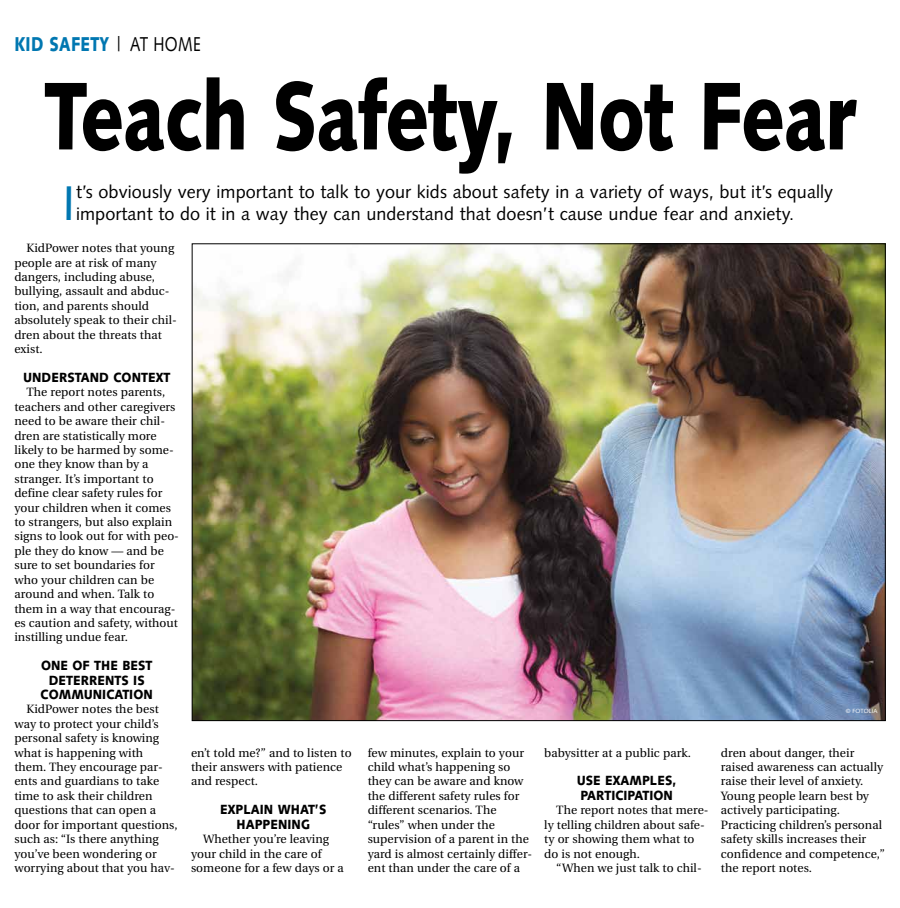
<style>
.page{position:relative;width:900px;height:908px;background:#fff}
.page>*{position:absolute;margin:0;border:0;box-sizing:border-box;transform-origin:0 0}
.t1{font:900 96px "Syntax";letter-spacing:-.015em;color:#000;scale:.77 1}
.t2{font:48.6px "Syntax";color:#0077b1}
.t3{font:900 20px "Syntax";letter-spacing:.025em;color:#0077b1;scale:.77 1}
.t4{font:18px/21.6px "Syntax";letter-spacing:.005em;color:#000}
.t5{font:900 13.3px/14.4px "Syntax";letter-spacing:.005em;color:#000;text-align:center;scale:.91 1}
.t6{font:12px/14.4px "Utopia";letter-spacing:.005em;color:#000}
.t7{font:6px "Syntax";color:#fff}
.s1{font-weight:400;color:#000}
</style>
<div class="page">
<img style="left:194px;top:245px;width:690px;height:473px">
<h3 class="t3" style="left:14px;top:32px;width:244px">KID SAFETY <span class="s1">| AT HOME</span></h3>
<h1 class="t1" style="left:45px;top:59px;width:1054px">Teach Safety, Not Fear</h1>
<h2 class="t2" style="left:62px;top:174px;width:15px">I</h2>
<h3 class="t4" style="left:76px;top:181px;width:759px">t’s obviously very important to talk to your kids about safety in a variety of ways, but it’s equally important to do it in a way they can understand that doesn’t cause undue fear and anxiety.</h3>
<p class="t6" style="left:14px;top:241px;width:164px;text-indent:12px">KidPower notes that young people are at risk of many dangers, including abuse, bullying, assault and abduc&shy;tion, and parents should absolutely speak to their chil&shy;dren about the threats that exist.</p>
<p class="t5" style="left:23px;top:370px;width:163px">UNDERSTAND CONTEXT</p>
<p class="t6" style="left:14px;top:385px;width:166px;text-indent:12px">The report notes parents, teachers and other caregivers need to be aware their chil&shy;dren are statistically more likely to be harmed by some&shy;one they know than by a stranger. It’s important to define clear safety rules for your children when it comes to strangers, but also explain signs to look out for with peo&shy;ple they do know — and be sure to set boundaries for who your children can be around and when. Talk to them in a way that encourag&shy;es caution and safety, without instilling undue fear.</p>
<p class="t5" style="left:41px;top:658px;width:125px">ONE OF THE BEST<br>DETERRENTS IS<br>COMMUNICATION</p>
<p class="t6" style="left:14px;top:702px;width:165px;text-indent:12px">KidPower notes the best way to protect your child’s personal safety is knowing what is happening with them. They encourage par&shy;ents and guardians to take time to ask their children questions that can open a door for important questions, such as: “Is there anything you’ve been wondering or worrying about that you hav-</p>
<p class="t6" style="left:191px;top:745px;width:162px">en’t told me?” and to listen to their answers with patience and respect.</p>
<p class="t5" style="left:220px;top:802px;width:118px">EXPLAIN WHAT’S<br>HAPPENING</p>
<p class="t6" style="left:191px;top:831px;width:154px;text-indent:12px">Whether you’re leaving your child in the care of someone for a few days or a</p>
<p class="t7" style="left:846px;top:707px;width:33px">© FOTOLIA</p>
<p class="t6" style="left:368px;top:745px;width:166px">few minutes, explain to your child what’s happening so they can be aware and know the different safety rules for different scenarios. The “rules” when under the supervision of a parent in the yard is almost certainly differ&shy;ent than under the care of a</p>
<p class="t6" style="left:544px;top:745px;width:148px">babysitter at a public park.</p>
<p class="t5" style="left:577px;top:773px;width:111px;text-align:left">USE EXAMPLES,<br>PARTICIPATION</p>
<p class="t6" style="left:544px;top:803px;width:166px;text-indent:12px">The report notes that mere&shy;ly telling children about safe&shy;ty or showing them what to do is not enough.</p>
<p class="t6" style="left:556px;top:860px;width:147px">“When we just talk to chil-</p>
<p class="t6" style="left:721px;top:745px;width:165px">dren about danger, their raised awareness can actually raise their level of anxiety.<br>Young people learn best by actively participating.<br>Practicing children’s personal safety skills increases their confidence and competence,” the report notes.</p>
</div>
